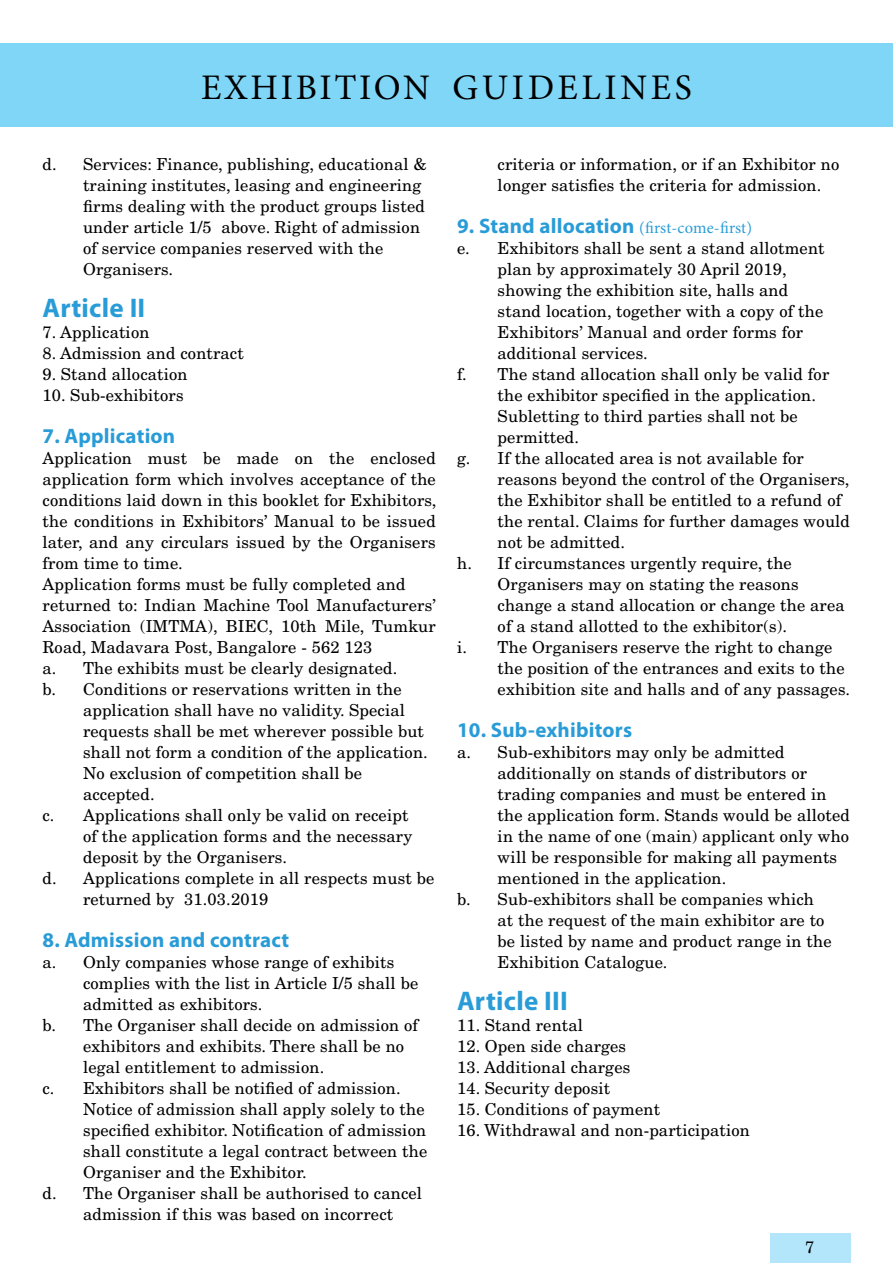
<style>
.page{position:relative;width:893px;height:1263px;background:#fff}
.page>*{position:absolute;margin:0;border:0;box-sizing:border-box;transform-origin:0 0}
.t1{font:36px "Minion Pro";letter-spacing:.085em;color:#000}
.t2{font:700 27px "Myriad Pro";letter-spacing:.01em;color:#299cd7}
.t3{font:700 21px "Myriad Pro";letter-spacing:.01em;color:#299cd7}
.t4{font:16.5px/21px "New Century Schlbk LT Std";letter-spacing:.01em;color:#000}
.t5{font:16.5px "Minion Pro";letter-spacing:.005em;color:#299cd7}
.s1{font-family:"Myriad Pro";font-weight:700;font-size:21px}
</style>
<div class="page">
<div style="left:770px;top:1233px;width:80px;height:30px;background:#b3e6fa"></div>
<div style="left:0;top:43px;width:893px;height:84px;background:#80d6f7"></div>
<h1 class="t1" style="left:201px;top:63px;width:492px">EXHIBITION GUIDELINES</h1>
<p class="t4" style="left:83px;top:153px;width:345px;text-indent:-41px">d. Services: Finance, publishing, educational &amp; training institutes, leasing and engineering firms dealing with the product groups listed under article 1/5 above. Right of admission of service companies reserved with the Organisers.</p>
<h2 class="t2" style="left:43px;top:290px;width:104px">Article II</h2>
<p class="t4" style="left:43px;top:321px;width:108px">7. Application</p>
<p class="t4" style="left:43px;top:342px;width:203px">8. Admission and contract</p>
<p class="t4" style="left:43px;top:363px;width:147px">9. Stand allocation</p>
<p class="t4" style="left:43px;top:384px;width:143px">10. Sub-exhibitors</p>
<p class="t3" style="left:43px;top:422px;width:134px">7. Application</p>
<p class="t4" style="left:43px;top:447px;width:395px">Application must be made on the enclosed</p>
<p class="t4" style="left:43px;top:468px;width:395px">application form which involves acceptance of the</p>
<p class="t4" style="left:43px;top:489px;width:395px">conditions laid down in this booklet for Exhibitors,</p>
<p class="t4" style="left:43px;top:510px;width:395px">the conditions in Exhibitors’ Manual to be issued</p>
<p class="t4" style="left:43px;top:531px;width:395px">later, and any circulars issued by the Organisers</p>
<p class="t4" style="left:43px;top:552px;width:142px">from time to time.</p>
<p class="t4" style="left:43px;top:573px;width:364px">Application forms must be fully completed and</p>
<p class="t4" style="left:43px;top:594px;width:395px">returned to: Indian Machine Tool Manufacturers’</p>
<p class="t4" style="left:43px;top:615px;width:395px">Association (IMTMA), BIEC, 10th Mile, Tumkur</p>
<p class="t4" style="left:43px;top:636px;width:331px">Road, Madavara Post, Bangalore - 562 123</p>
<p class="t4" style="left:43px;top:657px;width:356px">a. The exhibits must be clearly designated.</p>
<p class="t4" style="left:43px;top:678px;width:361px">b. Conditions or reservations written in the</p>
<p class="t4" style="left:83px;top:699px;width:323px">application shall have no validity. Special</p>
<p class="t4" style="left:83px;top:720px;width:342px">requests shall be met wherever possible but</p>
<p class="t4" style="left:83px;top:741px;width:346px">shall not form a condition of the application.</p>
<p class="t4" style="left:83px;top:762px;width:281px">No exclusion of competition shall be</p>
<p class="t4" style="left:83px;top:783px;width:73px">accepted.</p>
<p class="t4" style="left:43px;top:804px;width:367px">c. Applications shall only be valid on receipt</p>
<p class="t4" style="left:83px;top:826px;width:331px">of the application forms and the necessary</p>
<p class="t4" style="left:83px;top:847px;width:205px">deposit by the Organisers.</p>
<p class="t4" style="left:43px;top:868px;width:393px">d. Applications complete in all respects must be</p>
<p class="t4" style="left:83px;top:889px;width:187px">returned by 31.03.2019</p>
<p class="t3" style="left:43px;top:926px;width:248px">8. Admission and contract</p>
<p class="t4" style="left:43px;top:951px;width:353px">a. Only companies whose range of exhibits</p>
<p class="t4" style="left:83px;top:972px;width:337px">complies with the list in Article I/5 shall be</p>
<p class="t4" style="left:83px;top:993px;width:181px">admitted as exhibitors.</p>
<p class="t4" style="left:43px;top:1014px;width:377px">b. The Organiser shall decide on admission of</p>
<p class="t4" style="left:83px;top:1035px;width:323px">exhibitors and exhibits. There shall be no</p>
<p class="t4" style="left:83px;top:1056px;width:243px">legal entitlement to admission.</p>
<p class="t4" style="left:43px;top:1077px;width:360px">c. Exhibitors shall be notified of admission.</p>
<p class="t4" style="left:83px;top:1098px;width:343px">Notice of admission shall apply solely to the</p>
<p class="t4" style="left:83px;top:1119px;width:345px">specified exhibitor. Notification of admission</p>
<p class="t4" style="left:83px;top:1140px;width:346px">shall constitute a legal contract between the</p>
<p class="t4" style="left:83px;top:1161px;width:225px">Organiser and the Exhibitor.</p>
<p class="t4" style="left:43px;top:1182px;width:381px">d. The Organiser shall be authorised to cancel</p>
<p class="t4" style="left:83px;top:1203px;width:312px">admission if this was based on incorrect</p>
<p class="t4" style="left:498px;top:153px;width:343px">criteria or information, or if an Exhibitor no longer satisfies the criteria for admission.</p>
<p class="t5" style="left:457px;top:217px;width:297px"><span class="s1">9. Stand allocation</span> (first-come-first)</p>
<p class="t4" style="left:457px;top:237px;width:369px">e. Exhibitors shall be sent a stand allotment</p>
<p class="t4" style="left:498px;top:258px;width:291px">plan by approximately 30 April 2019,</p>
<p class="t4" style="left:498px;top:279px;width:292px">showing the exhibition site, halls and</p>
<p class="t4" style="left:498px;top:300px;width:327px">stand location, together with a copy of the</p>
<p class="t4" style="left:498px;top:321px;width:307px">Exhibitors’ Manual and order forms for</p>
<p class="t4" style="left:498px;top:342px;width:152px">additional services.</p>
<p class="t4" style="left:457px;top:363px;width:374px">f. The stand allocation shall only be valid for</p>
<p class="t4" style="left:498px;top:384px;width:320px">the exhibitor specified in the application.</p>
<p class="t4" style="left:498px;top:405px;width:302px">Subletting to third parties shall not be</p>
<p class="t4" style="left:498px;top:426px;width:83px">permitted.</p>
<p class="t4" style="left:457px;top:447px;width:348px">g. If the allocated area is not available for</p>
<p class="t4" style="left:498px;top:468px;width:353px">reasons beyond the control of the Organisers,</p>
<p class="t4" style="left:498px;top:489px;width:345px">the Exhibitor shall be entitled to a refund of</p>
<p class="t4" style="left:498px;top:510px;width:354px">the rental. Claims for further damages would</p>
<p class="t4" style="left:498px;top:531px;width:129px">not be admitted.</p>
<p class="t4" style="left:457px;top:552px;width:336px">h. If circumstances urgently require, the</p>
<p class="t4" style="left:498px;top:573px;width:302px">Organisers may on stating the reasons</p>
<p class="t4" style="left:498px;top:595px;width:348px">change a stand allocation or change the area</p>
<p class="t4" style="left:498px;top:616px;width:291px">of a stand allotted to the exhibitor(s).</p>
<p class="t4" style="left:457px;top:637px;width:377px">i. The Organisers reserve the right to change</p>
<p class="t4" style="left:498px;top:658px;width:348px">the position of the entrances and exits to the</p>
<p class="t4" style="left:498px;top:679px;width:354px">exhibition site and halls and of any passages.</p>
<p class="t3" style="left:457px;top:716px;width:177px">10. Sub-exhibitors</p>
<p class="t4" style="left:457px;top:741px;width:329px">a. Sub-exhibitors may only be admitted</p>
<p class="t4" style="left:498px;top:762px;width:311px">additionally on stands of distributors or</p>
<p class="t4" style="left:498px;top:783px;width:330px">trading companies and must be entered in</p>
<p class="t4" style="left:498px;top:804px;width:354px">the application form. Stands would be alloted</p>
<p class="t4" style="left:498px;top:825px;width:353px">in the name of one (main) applicant only who</p>
<p class="t4" style="left:498px;top:846px;width:341px">will be responsible for making all payments</p>
<p class="t4" style="left:498px;top:867px;width:230px">mentioned in the application.</p>
<p class="t4" style="left:457px;top:888px;width:358px">b. Sub-exhibitors shall be companies which</p>
<p class="t4" style="left:498px;top:909px;width:328px">at the request of the main exhibitor are to</p>
<p class="t4" style="left:498px;top:930px;width:336px">be listed by name and product range in the</p>
<p class="t4" style="left:498px;top:951px;width:171px">Exhibition Catalogue.</p>
<h2 class="t2" style="left:457px;top:983px;width:112px">Article III</h2>
<p class="t4" style="left:457px;top:1014px;width:127px">11. Stand rental</p>
<p class="t4" style="left:457px;top:1035px;width:171px">12. Open side charges</p>
<p class="t4" style="left:457px;top:1056px;width:175px">13. Additional charges</p>
<p class="t4" style="left:457px;top:1077px;width:155px">14. Security deposit</p>
<p class="t4" style="left:457px;top:1098px;width:205px">15. Conditions of payment</p>
<p class="t4" style="left:457px;top:1119px;width:294px">16. Withdrawal and non-participation</p>
<p class="t4" style="left:805px;top:1236px;width:11px">7</p>
</div>
